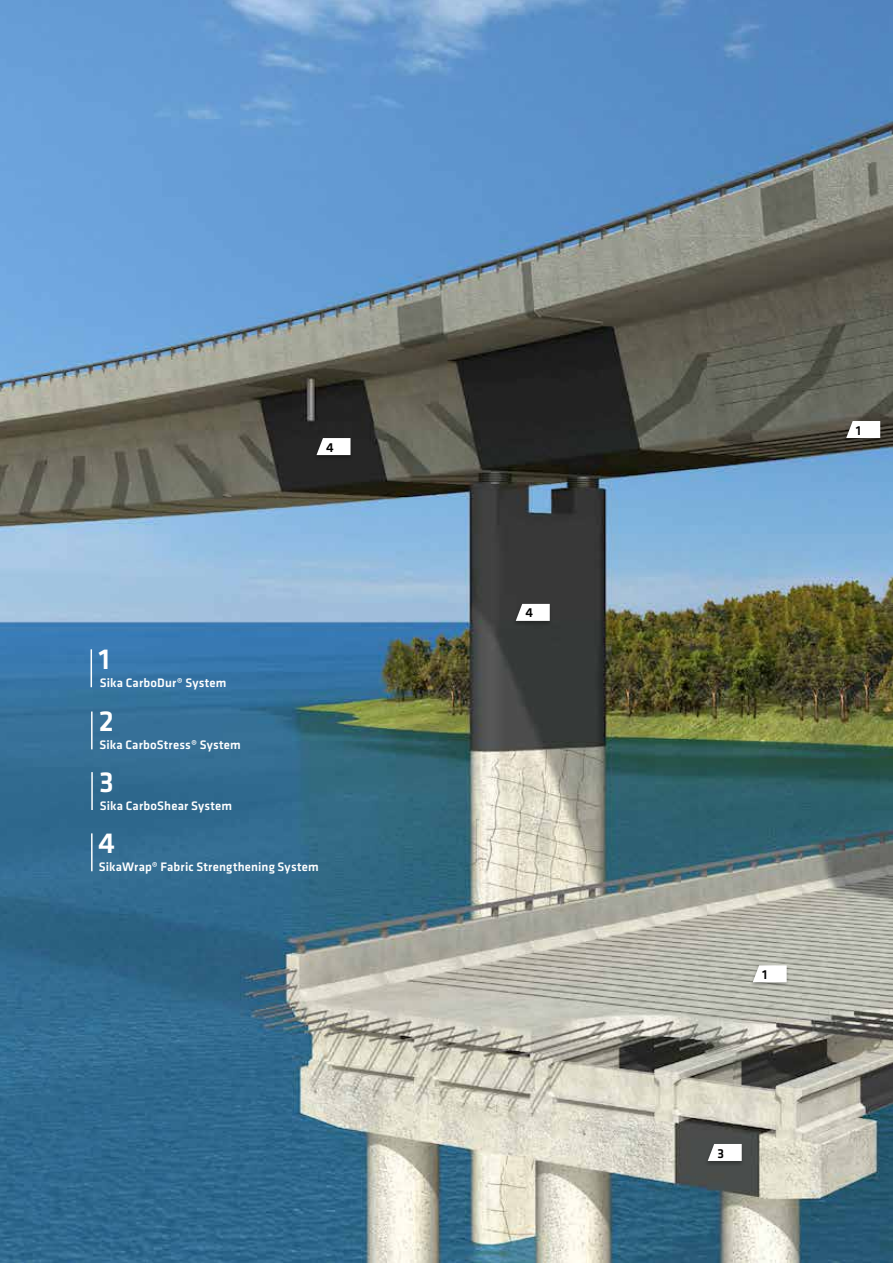
<style>
.page{position:relative;width:893px;height:1263px;background:#fff}
.page>*{position:absolute;margin:0;border:0;box-sizing:border-box;transform-origin:0 0}
.t1{font:500 30px/61.3px "Klavika";color:#fff}
.t2{font:500 13.5px "Klavika";color:#000}
.t3{font:500 12.75px "Klavika";letter-spacing:.015em;color:#fff}
</style>
<div class="page">
<img style="left:0;top:0;width:893px;height:1263px">
<hr style="left:91px;top:649px;width:1px;height:38px;background:#fff">
<hr style="left:91px;top:711px;width:2px;height:38px;background:#fff">
<hr style="left:91px;top:772px;width:2px;height:38px;background:#fff">
<hr style="left:91px;top:833px;width:2px;height:38px;background:#fff">
<div style="left:749px;top:964px;width:40px;height:24px;background:#000;opacity:.3"></div>
<svg style="left:753px;top:965px;width:34px;height:17px"></svg>
<div style="left:704px;top:1142px;width:40px;height:24px;background:#000;opacity:.3"></div>
<svg style="left:708px;top:1144px;width:34px;height:17px"></svg>
<div style="left:842px;top:420px;width:41px;height:23px;background:#000;opacity:.3"></div>
<svg style="left:846px;top:421px;width:34px;height:17px"></svg>
<div style="left:512px;top:602px;width:40px;height:24px;background:#000;opacity:.3"></div>
<svg style="left:516px;top:604px;width:34px;height:17px"></svg>
<div style="left:313px;top:437px;width:40px;height:23px;background:#000;opacity:.3"></div>
<svg style="left:316px;top:438px;width:34px;height:17px"></svg>
<p class="t2" style="left:326px;top:438px;width:9px">4</p>
<h1 class="t1" style="left:98px;top:627px;width:18px">1<br>2<br>3<br>4</h1>
<p class="t3" style="left:100px;top:674px;width:128px">Sika CarboDur® System</p>
<p class="t3" style="left:99px;top:736px;width:143px">Sika CarboStress® System</p>
<p class="t3" style="left:100px;top:797px;width:134px">Sika CarboShear System</p>
<p class="t3" style="left:99px;top:858px;width:221px">SikaWrap® Fabric Strengthening System</p>
<p class="t2" style="left:525px;top:604px;width:9px">4</p>
<p class="t2" style="left:856px;top:421px;width:7px">1</p>
<p class="t2" style="left:762px;top:965px;width:7px">1</p>
<p class="t2" style="left:717px;top:1144px;width:8px">3</p>
</div>
